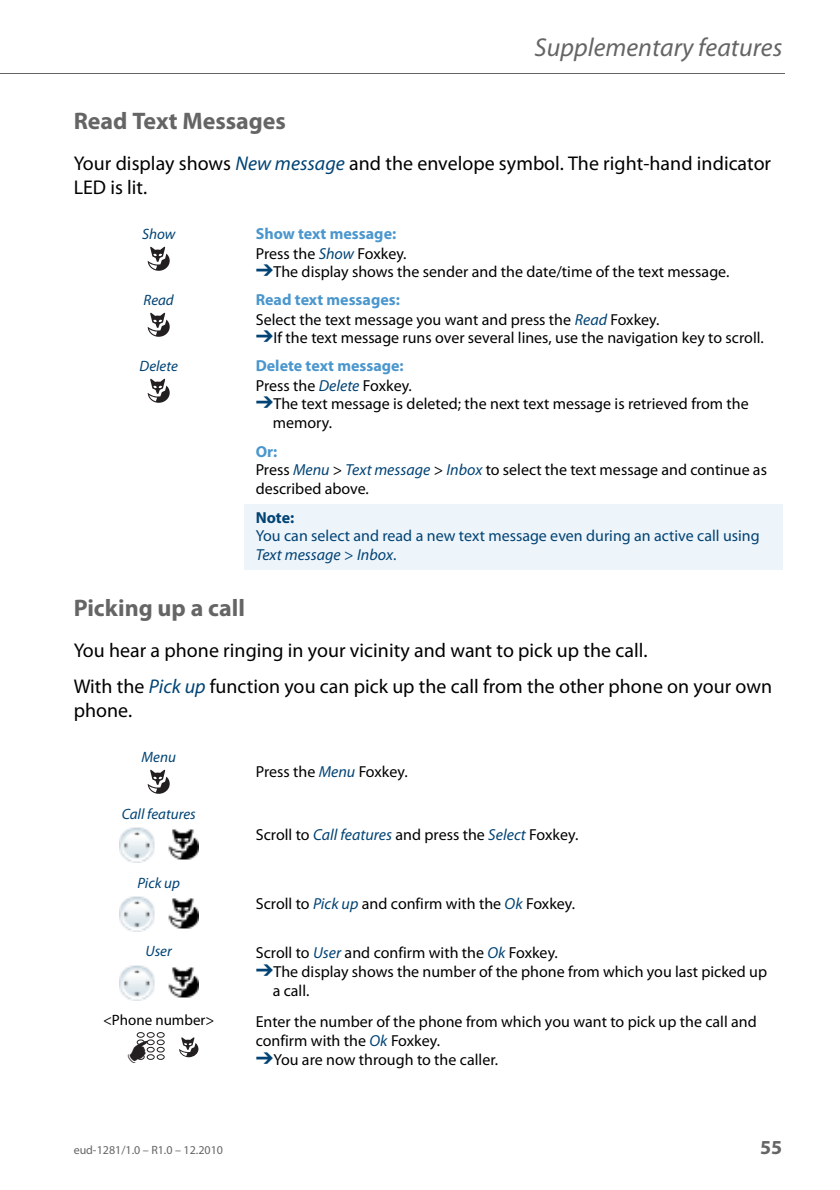
<style>
.page{position:relative;width:840px;height:1190px;background:#fff}
.page>*{position:absolute;margin:0;border:0;box-sizing:border-box;transform-origin:0 0}
.t1{font:italic 26px "Myriad Pro";color:#656565}
.t2{font:700 24px "Myriad Pro";color:#656565}
.t3{font:20px/24px "Myriad Pro";color:#000}
.t4{font:700 20px "Myriad Pro";color:#656565}
.t5{font:16px/19px "Myriad Pro";color:#000}
.t6{font:16px/19px "Myriad Pro";color:#014374}
.t7{font:700 16px/19px "Myriad Pro";color:#4a96cd}
.t8{font:700 16px "Myriad Pro";color:#014374}
.t9{font:italic 15px "Myriad Pro";color:#014374}
.t10{font:15px "Myriad Pro";letter-spacing:-.005em;color:#000}
.t11{font:12px "Myriad Pro";color:#656565}
.s1{font-style:italic;color:#014374}
.s2{font-weight:400;color:#000}
.s3{font-weight:400;font-style:italic;color:#014374}
.s4{color:#014374}
.s5{font-weight:700;color:#4a96cd}
.s6{font-style:italic}
</style>
<div class="page">
<hr style="left:0;top:73px;width:784px;height:1px;background:#656565">
<div style="left:244px;top:504px;width:538px;height:66px;background:#edf4fa"></div>
<svg style="left:148px;top:247px;width:22px;height:24px"></svg>
<svg style="left:148px;top:313px;width:22px;height:24px"></svg>
<svg style="left:148px;top:379px;width:22px;height:24px"></svg>
<svg style="left:148px;top:770px;width:22px;height:24px"></svg>
<img style="left:119px;top:827px;width:79px;height:36px">
<img style="left:119px;top:896px;width:79px;height:35px">
<img style="left:119px;top:965px;width:79px;height:35px">
<svg style="left:179px;top:1037px;width:19px;height:20px"></svg>
<svg style="left:136px;top:1032px;width:28px;height:28px"></svg>
<h1 class="t1" style="left:535px;top:37px;width:249px">Supplementary features</h1>
<h2 class="t2" style="left:74px;top:112px;width:214px">Read Text Messages</h2>
<p class="t3" style="left:74px;top:153px;width:699px">Your display shows <span class="s1">New message</span> and the envelope symbol. The right-hand indicator<br>LED is lit.</p>
<p class="t9" style="left:142px;top:228px;width:35px">Show</p>
<p class="t7" style="left:256px;top:226px;width:152px">Show text message:<br><span class="s2">Press the</span> <span class="s3">Show</span> <span class="s2">Foxkey.</span></p>
<p class="t5" style="left:256px;top:264px;width:475px"><span class="s4">➔</span>The display shows the sender and the date/time of the text message.</p>
<p class="t9" style="left:144px;top:294px;width:32px">Read</p>
<p class="t5" style="left:256px;top:292px;width:405px"><span class="s5">Read text messages:<br></span>Select the text message you want and press the <span class="s1">Read</span> Foxkey.</p>
<p class="t5" style="left:256px;top:330px;width:509px"><span class="s4">➔</span>If the text message runs over several lines, use the navigation key to scroll.</p>
<p class="t9" style="left:140px;top:360px;width:40px">Delete</p>
<p class="t7" style="left:256px;top:358px;width:158px">Delete text message:<br><span class="s2">Press the</span> <span class="s3">Delete</span> <span class="s2">Foxkey.</span></p>
<p class="t5" style="left:273px;top:396px;width:478px;text-indent:-17px"><span class="s4">➔</span>The text message is deleted; the next text message is retrieved from the memory.</p>
<p class="t5" style="left:256px;top:443px;width:513px"><span class="s5">Or:<br></span>Press <span class="s1">Menu</span> &gt; <span class="s1">Text message</span> &gt; <span class="s1">Inbox</span> to select the text message and continue as described above.</p>
<p class="t8" style="left:256px;top:511px;width:40px">Note:</p>
<p class="t6" style="left:256px;top:528px;width:506px">You can select and read a new text message even during an active call using<br><span class="s6">Text message</span> &gt; <span class="s6">Inbox</span>.</p>
<h2 class="t2" style="left:74px;top:599px;width:173px">Picking up a call</h2>
<p class="t3" style="left:74px;top:634px;width:700px;line-height:36px">You hear a phone ringing in your vicinity and want to pick up the call.<br>With the <span class="s1">Pick up</span> function you can pick up the call from the other phone on your own</p>
<p class="t3" style="left:74px;top:700px;width:60px">phone.</p>
<p class="t9" style="left:142px;top:751px;width:36px">Menu</p>
<p class="t9" style="left:122px;top:808px;width:76px">Call features</p>
<p class="t9" style="left:137px;top:877px;width:44px">Pick up</p>
<p class="t5" style="left:256px;top:763px;width:153px">Press the <span class="s1">Menu</span> Foxkey.</p>
<p class="t5" style="left:256px;top:826px;width:324px">Scroll to <span class="s1">Call features</span> and press the <span class="s1">Select</span> Foxkey.</p>
<p class="t5" style="left:256px;top:895px;width:321px">Scroll to <span class="s1">Pick up</span> and confirm with the <span class="s1">Ok</span> Foxkey.</p>
<p class="t9" style="left:145px;top:945px;width:28px">User</p>
<p class="t5" style="left:256px;top:945px;width:304px">Scroll to <span class="s1">User</span> and confirm with the <span class="s1">Ok</span> Foxkey.</p>
<p class="t5" style="left:273px;top:964px;width:496px;text-indent:-17px"><span class="s4">➔</span>The display shows the number of the phone from which you last picked up a call.</p>
<p class="t10" style="left:103px;top:1014px;width:113px">&lt;Phone number&gt;</p>
<p class="t5" style="left:256px;top:1013px;width:503px">Enter the number of the phone from which you want to pick up the call and confirm with the <span class="s1">Ok</span> Foxkey.</p>
<p class="t5" style="left:256px;top:1052px;width:244px"><span class="s4">➔</span>You are now through to the caller.</p>
<p class="t11" style="left:74px;top:1145px;width:151px">eud-1281/1.0 – R1.0 – 12.2010</p>
<p class="t4" style="left:760px;top:1139px;width:24px">55</p>
</div>
